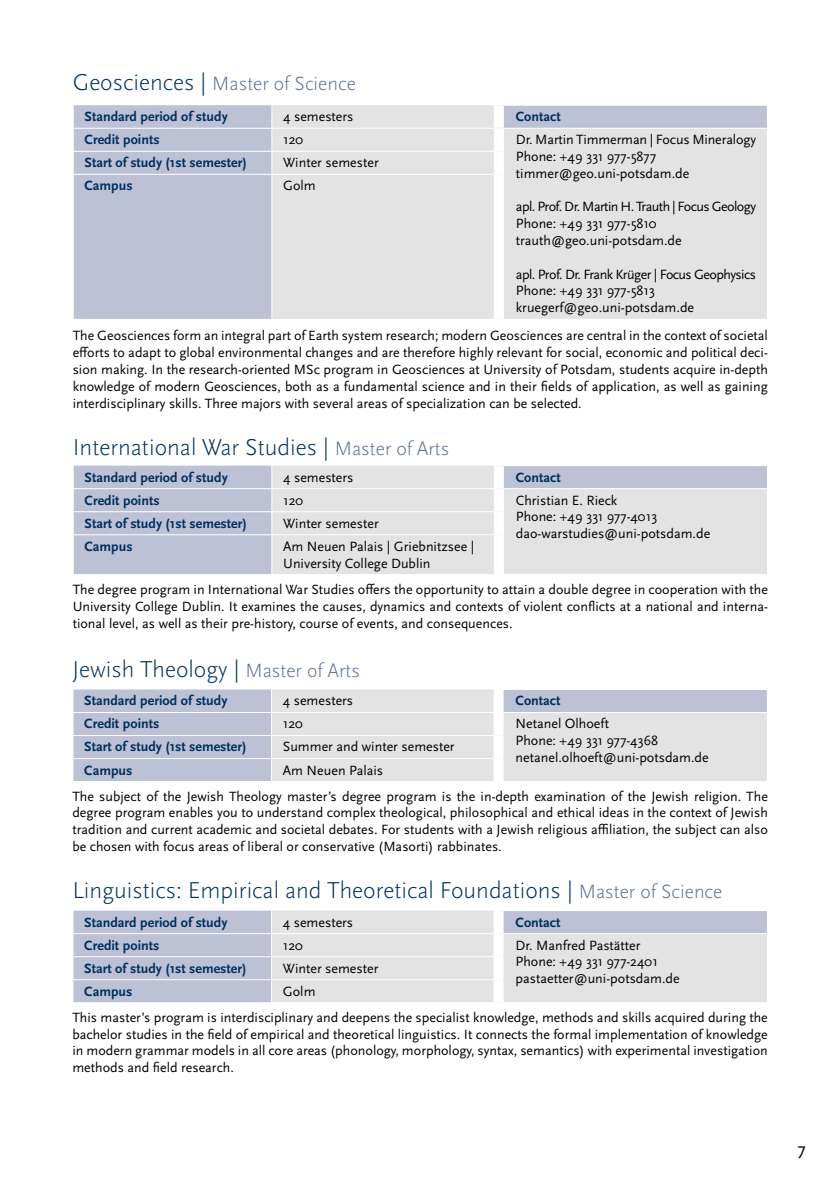
<style>
.page{position:relative;width:840px;height:1191px;background:#fff}
.page>*{position:absolute;margin:0;border:0;box-sizing:border-box;transform-origin:0 0}
.t1{font:300 24px "Scala Sans Pro";color:#00305d}
.t2{font:300 20px "Scala Sans Pro";color:#5d6e95}
.t3{font:18px "Scala Sans Pro";color:#000}
.t4{font:14px/16.8px "Scala Sans Pro";color:#000}
.t5{font:700 14px "Scala Sans Pro";color:#00305d}
.t6{font:14px/16.8px "Scala Sans Pro";letter-spacing:-.035em;color:#000}
.s1{font-size:24px;color:#00305d}
.s2{font-size:20px;color:#5d6e95}
</style>
<div class="page">
<div style="left:74px;top:105px;width:197px;height:214px;background:#bdc1d5"></div>
<div style="left:272px;top:105px;width:494px;height:214px;background:#e3e3e3"></div>
<hr style="left:493px;top:105px;width:274px;height:1px;background:#fff">
<hr style="left:73px;top:128px;width:199px;height:1px;background:#fff">
<hr style="left:498px;top:128px;width:269px;height:1px;background:#fff">
<hr style="left:73px;top:151px;width:199px;height:1px;background:#fff">
<svg style="left:766px;top:106px;width:1px;height:68px"></svg>
<hr style="left:73px;top:174px;width:199px;height:1px;background:#fff">
<svg style="left:73px;top:105px;width:1px;height:69px"></svg>
<hr style="left:272px;top:128px;width:226px;height:1px;background:#fff">
<hr style="left:272px;top:151px;width:221px;height:1px;background:#fff">
<svg style="left:271px;top:105px;width:1px;height:69px"></svg>
<hr style="left:272px;top:174px;width:221px;height:1px;background:#fff">
<div style="left:493px;top:106px;width:10px;height:22px;background:#fff"></div>
<div style="left:493px;top:129px;width:10px;height:22px;background:#fff"></div>
<div style="left:493px;top:151px;width:10px;height:23px;background:#fff"></div>
<div style="left:493px;top:174px;width:10px;height:145px;background:#fff"></div>
<div style="left:74px;top:465px;width:197px;height:109px;background:#bdc1d5"></div>
<svg style="left:272px;top:466px;width:494px;height:108px;background:#dfdfe1"></svg>
<hr style="left:73px;top:488px;width:199px;height:1px;background:#fff">
<hr style="left:498px;top:488px;width:269px;height:1px;background:#fff">
<hr style="left:73px;top:511px;width:199px;height:1px;background:#fff">
<svg style="left:766px;top:466px;width:1px;height:69px"></svg>
<hr style="left:73px;top:534px;width:199px;height:1px;background:#fff">
<svg style="left:73px;top:465px;width:1px;height:69px"></svg>
<hr style="left:272px;top:488px;width:226px;height:1px;background:#fff">
<hr style="left:272px;top:511px;width:221px;height:1px;background:#fff">
<svg style="left:271px;top:465px;width:1px;height:69px"></svg>
<hr style="left:272px;top:534px;width:221px;height:1px;background:#fff">
<div style="left:493px;top:466px;width:10px;height:22px;background:#fff"></div>
<div style="left:493px;top:489px;width:10px;height:23px;background:#fff"></div>
<div style="left:493px;top:512px;width:10px;height:23px;background:#fff"></div>
<div style="left:493px;top:535px;width:10px;height:39px;background:#fff"></div>
<div style="left:73px;top:689px;width:198px;height:92px;background:#bdc1d5"></div>
<svg style="left:272px;top:689px;width:494px;height:92px;background:#dedee1"></svg>
<hr style="left:493px;top:689px;width:274px;height:1px;background:#fff">
<hr style="left:72px;top:712px;width:199px;height:1px;background:#fff">
<hr style="left:498px;top:712px;width:269px;height:1px;background:#fff">
<hr style="left:72px;top:735px;width:199px;height:1px;background:#fff">
<hr style="left:72px;top:758px;width:199px;height:1px;background:#fff">
<svg style="left:766px;top:690px;width:1px;height:91px"></svg>
<hr style="left:271px;top:712px;width:227px;height:1px;background:#fff">
<hr style="left:271px;top:735px;width:222px;height:1px;background:#fff">
<hr style="left:271px;top:758px;width:222px;height:1px;background:#fff">
<div style="left:493px;top:690px;width:10px;height:22px;background:#fff"></div>
<div style="left:493px;top:713px;width:10px;height:22px;background:#fff"></div>
<div style="left:493px;top:735px;width:10px;height:23px;background:#fff"></div>
<div style="left:493px;top:758px;width:10px;height:23px;background:#fff"></div>
<div style="left:73px;top:910px;width:198px;height:92px;background:#bdc1d5"></div>
<svg style="left:272px;top:910px;width:494px;height:92px;background:#dedee1"></svg>
<hr style="left:493px;top:910px;width:274px;height:1px;background:#fff">
<hr style="left:72px;top:933px;width:199px;height:1px;background:#fff">
<hr style="left:498px;top:933px;width:269px;height:1px;background:#fff">
<hr style="left:72px;top:956px;width:199px;height:1px;background:#fff">
<hr style="left:72px;top:979px;width:199px;height:1px;background:#fff">
<svg style="left:766px;top:911px;width:1px;height:91px"></svg>
<hr style="left:271px;top:933px;width:227px;height:1px;background:#fff">
<hr style="left:271px;top:956px;width:222px;height:1px;background:#fff">
<hr style="left:271px;top:979px;width:222px;height:1px;background:#fff">
<div style="left:493px;top:911px;width:10px;height:22px;background:#fff"></div>
<div style="left:493px;top:934px;width:10px;height:22px;background:#fff"></div>
<div style="left:493px;top:956px;width:10px;height:23px;background:#fff"></div>
<div style="left:493px;top:979px;width:10px;height:23px;background:#fff"></div>
<h2 class="t2" style="left:73px;top:72px;width:284px"><span class="s1">Geosciences |</span> Master of Science</h2>
<p class="t5" style="left:84px;top:109px;width:145px">Standard period of study</p>
<p class="t4" style="left:283px;top:108px;width:72px">4 semesters</p>
<p class="t5" style="left:515px;top:109px;width:46px">Contact</p>
<p class="t5" style="left:84px;top:132px;width:77px">Credit points</p>
<p class="t4" style="left:283px;top:131px;width:22px">120</p>
<p class="t4" style="left:515px;top:131px;width:241px">Dr. Martin Timmerman | Focus Mineralogy<br>Phone: +49 331 977-5877 timmer@geo.uni-potsdam.de</p>
<p class="t6" style="left:515px;top:198px;width:241px">apl. Prof. Dr. Martin H. Trauth | Focus Geology<br>Phone: +49 331 977-5810 trauth@geo.uni-potsdam.de</p>
<p class="t6" style="left:515px;top:266px;width:241px">apl. Prof. Dr. Frank Krüger | Focus Geophysics<br>Phone: +49 331 977-5813 kruegerf@geo.uni-potsdam.de</p>
<p class="t5" style="left:84px;top:155px;width:164px">Start of study (1st semester)</p>
<p class="t4" style="left:283px;top:154px;width:97px">Winter semester</p>
<p class="t5" style="left:84px;top:178px;width:50px">Campus</p>
<p class="t4" style="left:283px;top:177px;width:34px">Golm</p>
<p class="t4" style="left:73px;top:327px;width:696px;text-align:justify">The Geosciences form an integral part of Earth system research; modern Geosciences are central in the context of societal efforts to adapt to global environmental changes and are therefore highly relevant for social, economic and political deci&shy;sion making. In the research-oriented MSc program in Geosciences at University of Potsdam, students acquire in-depth knowledge of modern Geosciences, both as a fundamental science and in their fields of application, as well as gaining interdisciplinary skills. Three majors with several areas of specialization can be selected.</p>
<h1 class="t1" style="left:73px;top:434px;width:378px">International War Studies | <span class="s2">Master of Arts</span></h1>
<p class="t5" style="left:84px;top:469px;width:145px">Standard period of study</p>
<p class="t4" style="left:283px;top:469px;width:72px">4 semesters</p>
<p class="t5" style="left:515px;top:469px;width:46px">Contact</p>
<p class="t5" style="left:84px;top:492px;width:77px">Credit points</p>
<p class="t4" style="left:283px;top:492px;width:22px">120</p>
<p class="t4" style="left:515px;top:492px;width:196px">Christian E. Rieck<br>Phone: +49 331 977-4013 dao-warstudies@uni-potsdam.de</p>
<p class="t5" style="left:84px;top:515px;width:164px">Start of study (1st semester)</p>
<p class="t4" style="left:283px;top:515px;width:97px">Winter semester</p>
<p class="t5" style="left:84px;top:538px;width:50px">Campus</p>
<p class="t4" style="left:283px;top:538px;width:192px">Am Neuen Palais | Griebnitzsee |<br>University College Dublin</p>
<p class="t4" style="left:73px;top:581px;width:696px;text-align:justify">The degree program in International War Studies offers the opportunity to attain a double degree in cooperation with the University College Dublin. It examines the causes, dynamics and contexts of violent conflicts at a national and interna&shy;tional level, as well as their pre-history, course of events, and consequences.</p>
<h1 class="t1" style="left:72px;top:655px;width:289px">Jewish Theology | <span class="s2">Master of Arts</span></h1>
<p class="t5" style="left:84px;top:693px;width:145px">Standard period of study</p>
<p class="t4" style="left:283px;top:692px;width:72px">4 semesters</p>
<p class="t5" style="left:515px;top:693px;width:46px">Contact</p>
<p class="t5" style="left:84px;top:716px;width:77px">Credit points</p>
<p class="t4" style="left:283px;top:715px;width:22px">120</p>
<p class="t4" style="left:515px;top:715px;width:194px">Netanel Olhoeft<br>Phone: +49 331 977-4368 netanel.olhoeft@uni-potsdam.de</p>
<p class="t5" style="left:84px;top:739px;width:164px">Start of study (1st semester)</p>
<p class="t4" style="left:283px;top:738px;width:173px">Summer and winter semester</p>
<p class="t5" style="left:84px;top:762px;width:50px">Campus</p>
<p class="t4" style="left:283px;top:761px;width:102px">Am Neuen Palais</p>
<p class="t4" style="left:72px;top:787px;width:696px;text-align:justify">The subject of the Jewish Theology master’s degree program is the in-depth examination of the Jewish religion. The degree program enables you to understand complex theological, philosophical and ethical ideas in the context of Jewish tradition and current academic and societal debates. For students with a Jewish religious affiliation, the subject can also be chosen with focus areas of liberal or conservative (Masorti) rabbinates.</p>
<h1 class="t1" style="left:72px;top:876px;width:651px">Linguistics: Empirical and Theoretical Foundations | <span class="s2">Master of Science</span></h1>
<p class="t5" style="left:84px;top:914px;width:145px">Standard period of study</p>
<p class="t4" style="left:283px;top:913px;width:72px">4 semesters</p>
<p class="t5" style="left:515px;top:914px;width:46px">Contact</p>
<p class="t5" style="left:84px;top:937px;width:77px">Credit points</p>
<p class="t4" style="left:283px;top:936px;width:22px">120</p>
<p class="t4" style="left:515px;top:936px;width:165px">Dr. Manfred Pastätter<br>Phone: +49 331 977-2401 pastaetter@uni-potsdam.de</p>
<p class="t5" style="left:84px;top:960px;width:164px">Start of study (1st semester)</p>
<p class="t4" style="left:283px;top:959px;width:97px">Winter semester</p>
<p class="t5" style="left:84px;top:983px;width:50px">Campus</p>
<p class="t4" style="left:283px;top:982px;width:34px">Golm</p>
<p class="t4" style="left:72px;top:1008px;width:696px;text-align:justify">This master’s program is interdisciplinary and deepens the specialist knowledge, methods and skills acquired during the bachelor studies in the field of empirical and theoretical linguistics. It connects the formal implementation of knowledge in modern grammar models in all core areas (phonology, morphology, syntax, semantics) with experimental investigation methods and field research.</p>
<p class="t3" style="left:797px;top:1139px;width:10px">7</p>
</div>
